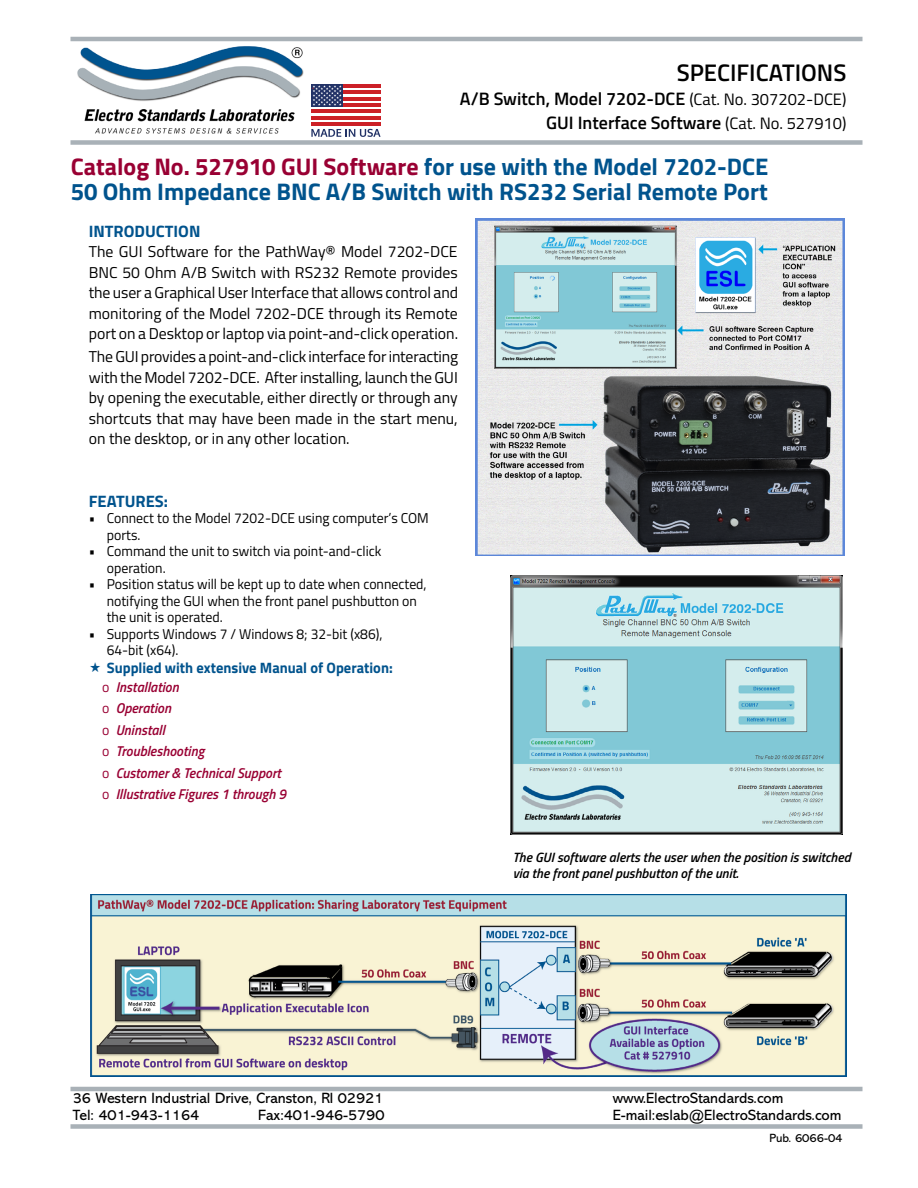
<style>
.page{position:relative;width:918px;height:1188px;background:#fff}
.page>*{position:absolute;margin:0;border:0;box-sizing:border-box;transform-origin:0 0}
.t1{font:700 24px/25.5px "Titillium Web";color:#00538d}
.t2{font:600 24px "Titillium Web";color:#000}
.t3{font:600 18px/24px "Titillium Web";color:#000;text-align:right}
.t4{font:700 16.5px "Titillium Web";color:#00538d}
.t5{font:15.75px/20.4px "Titillium Web";color:#000;text-align:justify}
.t6{font:15px "Abadi MT Pro";color:#000}
.t7{font:700 15px "Titillium Web";color:#00538d}
.t8{font:14.25px/16.5px "Titillium Web";color:#000}
.t9{font:italic 600 14.25px/21.5px "Titillium Web";color:#903}
.t10{font:italic 600 13.5px/16.2px "Titillium Web";color:#000}
.t11{font:12px "Abadi MT Pro";color:#000}
.s1{font-weight:400;font-size:16.5px}
.s2{color:#903}
.s3{font-weight:400;font-style:normal}
</style>
<div class="page">
<img style="left:77px;top:46px;width:227px;height:88px">
<hr style="left:70px;top:37px;width:792px;height:4px;background:#a9b1b7">
<div style="left:70px;top:140px;width:792px;height:5px;background:#a9b1b7"></div>
<div style="left:70px;top:1124px;width:792px;height:5px;background:#a9b1b7"></div>
<hr style="left:70px;top:1087px;width:792px;height:4px;background:#a9b1b7">
<img style="left:476px;top:218px;width:369px;height:338px">
<img style="left:510px;top:575px;width:332px;height:260px">
<img style="left:90px;top:894px;width:756px;height:182px">
<svg style="left:311px;top:87px;width:70px;height:36px"></svg>
<div style="left:311px;top:84px;width:32px;height:23px;background:#223266"></div>
<svg style="left:313px;top:85px;width:29px;height:21px"></svg>
<hr style="left:343px;top:84px;width:38px;height:3px;background:#cc2027">
<hr style="left:343px;top:91px;width:38px;height:3px;background:#cc2027">
<hr style="left:343px;top:97px;width:38px;height:3px;background:#cc2027">
<hr style="left:343px;top:103px;width:38px;height:4px;background:#cc2027">
<hr style="left:311px;top:110px;width:70px;height:3px;background:#cc2027">
<hr style="left:311px;top:116px;width:70px;height:3px;background:#cc2027">
<hr style="left:311px;top:123px;width:70px;height:3px;background:#cc2027">
<svg style="left:311px;top:129px;width:70px;height:8px"></svg>
<h1 class="t2" style="left:677px;top:54px;width:171px">SPECIFICATIONS</h1>
<p class="t3" style="left:460px;top:86px;width:388px">A/B Switch, Model 7202-DCE <span class="s1">(Cat. No. 307202-DCE)<br></span>GUI Interface Software <span class="s1">(Cat. No. 527910)</span></p>
<h1 class="t1" style="left:71px;top:153px;width:699px"><span class="s2">Catalog No. 527910 GUI Software</span> for use with the Model 7202-DCE<br>50 Ohm Impedance BNC A/B Switch with RS232 Serial Remote Port</h1>
<p class="t4" style="left:89px;top:219px;width:113px">INTRODUCTION</p>
<p class="t5" style="left:89px;top:241px;width:371px">The GUI Software for the PathWay® Model 7202-DCE BNC 50 Ohm A/B Switch with RS232 Remote provides the user a Graphical User Interface that allows control and monitoring of the Model 7202-DCE through its Remote port on a Desktop or laptop via point-and-click operation.</p>
<p class="t5" style="left:89px;top:346px;width:371px">The GUI provides a point-and-click interface for interacting with the Model 7202-DCE. After installing, launch the GUI by opening the executable, either directly or through any shortcuts that may have been made in the start menu, on the desktop, or in any other location.</p>
<p class="t4" style="left:89px;top:488px;width:81px">FEATURES:</p>
<p class="t8" style="left:107px;top:509px;width:324px;text-indent:-18px">• Connect to the Model 7202-DCE using computer’s COM ports.</p>
<p class="t8" style="left:107px;top:542px;width:276px;text-indent:-18px">• Command the unit to switch via point-and-click operation.</p>
<p class="t8" style="left:107px;top:575px;width:321px;text-indent:-18px">• Position status will be kept up to date when connected, notifying the GUI when the front panel pushbutton on the unit is operated.</p>
<p class="t8" style="left:107px;top:625px;width:277px;text-indent:-18px">• Supports Windows 7 / Windows 8; 32-bit (x86),<br>64-bit (x64).</p>
<p class="t7" style="left:107px;top:657px;width:288px">Supplied with extensive Manual of Operation:</p>
<p class="t9" style="left:102px;top:675px;width:185px"><span class="s3">o</span> Installation<br><span class="s3">o</span> Operation<br><span class="s3">o</span> Uninstall<br><span class="s3">o</span> Troubleshooting<br><span class="s3">o</span> Customer &amp; Technical Support <span class="s3">o</span> Illustrative Figures 1 through 9</p>
<p class="t10" style="left:513px;top:849px;width:340px">The GUI software alerts the user when the position is switched via the front panel pushbutton of the unit.</p>
<p class="t6" style="left:73px;top:1090px;width:312px">36 Western Industrial Drive, Cranston, RI 02921</p>
<p class="t6" style="left:613px;top:1090px;width:172px">www.ElectroStandards.com</p>
<p class="t6" style="left:73px;top:1106px;width:128px">Tel: 401-943-1164</p>
<p class="t6" style="left:258px;top:1106px;width:128px">Fax:401-946-5790</p>
<p class="t6" style="left:613px;top:1106px;width:230px">E-mail:eslab@ElectroStandards.com</p>
<p class="t11" style="left:770px;top:1132px;width:75px">Pub. 6066-04</p>
</div>
